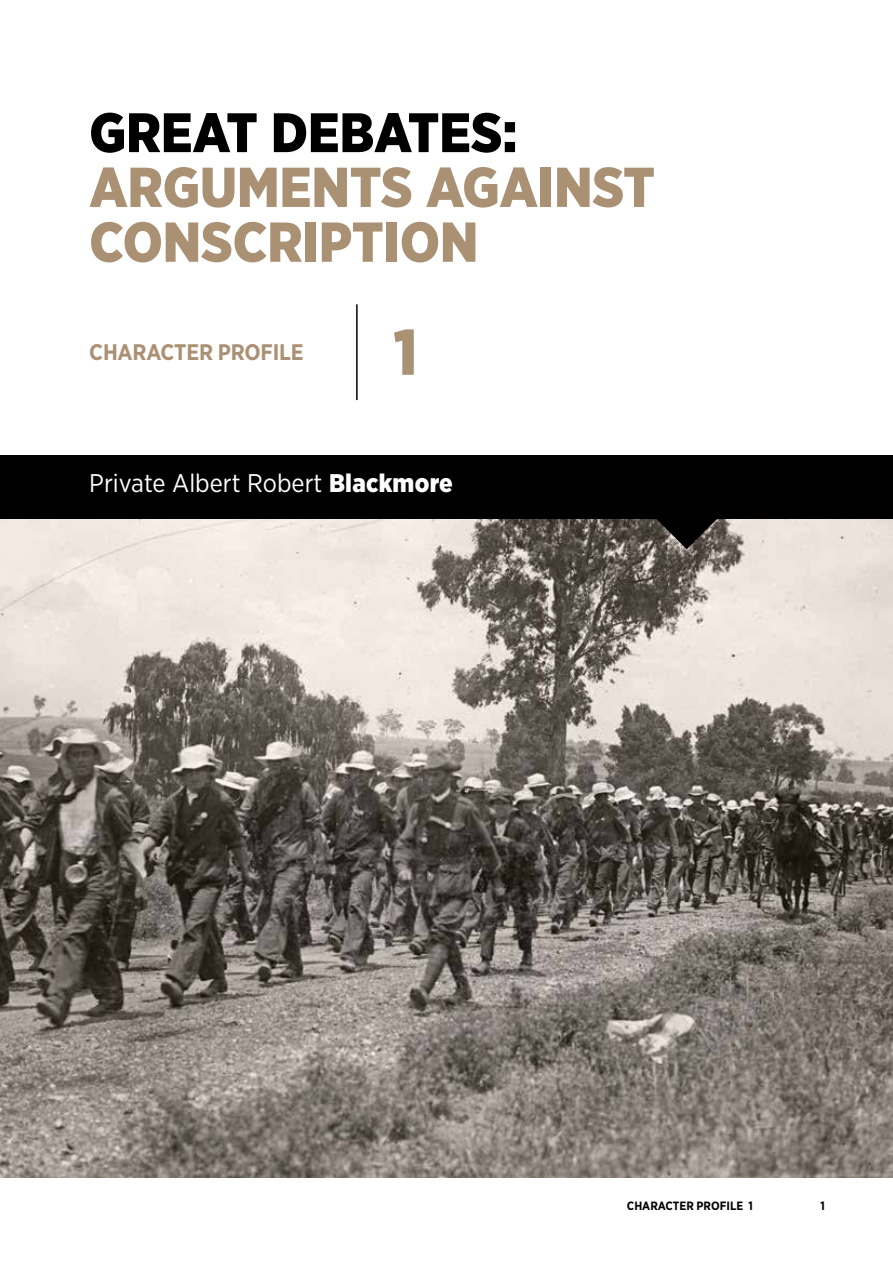
<style>
.page{position:relative;width:893px;height:1263px;background:#fff}
.page>*{position:absolute;margin:0;border:0;box-sizing:border-box;transform-origin:0 0}
.t1{font:900 64.5px "Gotham Narrow";color:#ab9174}
.t2{font:900 56.1px/54.8px "Gotham Narrow";color:#ab9174}
.t3{font:900 55.5px "Gotham Narrow";color:#000}
.t4{font:25.5px "Gotham Narrow";color:#fff}
.t5{font:700 22.5px "Gotham Narrow";letter-spacing:-.01em;color:#ab9174}
.t6{font:700 12px "Gotham Narrow";color:#000}
.s1{font-weight:900}
</style>
<div class="page">
<img style="left:0;top:518px;width:893px;height:660px">
<div style="left:0;top:455px;width:893px;height:63px;background:#000"></div>
<hr style="left:356px;top:304px;width:2px;height:96px;background:#000">
<svg style="left:652px;top:518px;width:69px;height:31px"></svg>
<h3 class="t3" style="left:89px;top:99px;width:430px">GREAT DEBATES:</h3>
<h2 class="t2" style="left:89px;top:159px;width:567px">ARGUMENTS AGAINST<br>CONSCRIPTION</h2>
<p class="t5" style="left:89px;top:338px;width:216px">CHARACTER PROFILE</p>
<h1 class="t1" style="left:393px;top:313px;width:26px">1</h1>
<p class="t4" style="left:89px;top:468px;width:365px">Private Albert Robert <span class="s1">Blackmore</span></p>
<p class="t6" style="left:627px;top:1198px;width:128px">CHARACTER PROFILE 1</p>
<p class="t6" style="left:820px;top:1198px;width:6px">1</p>
</div>
